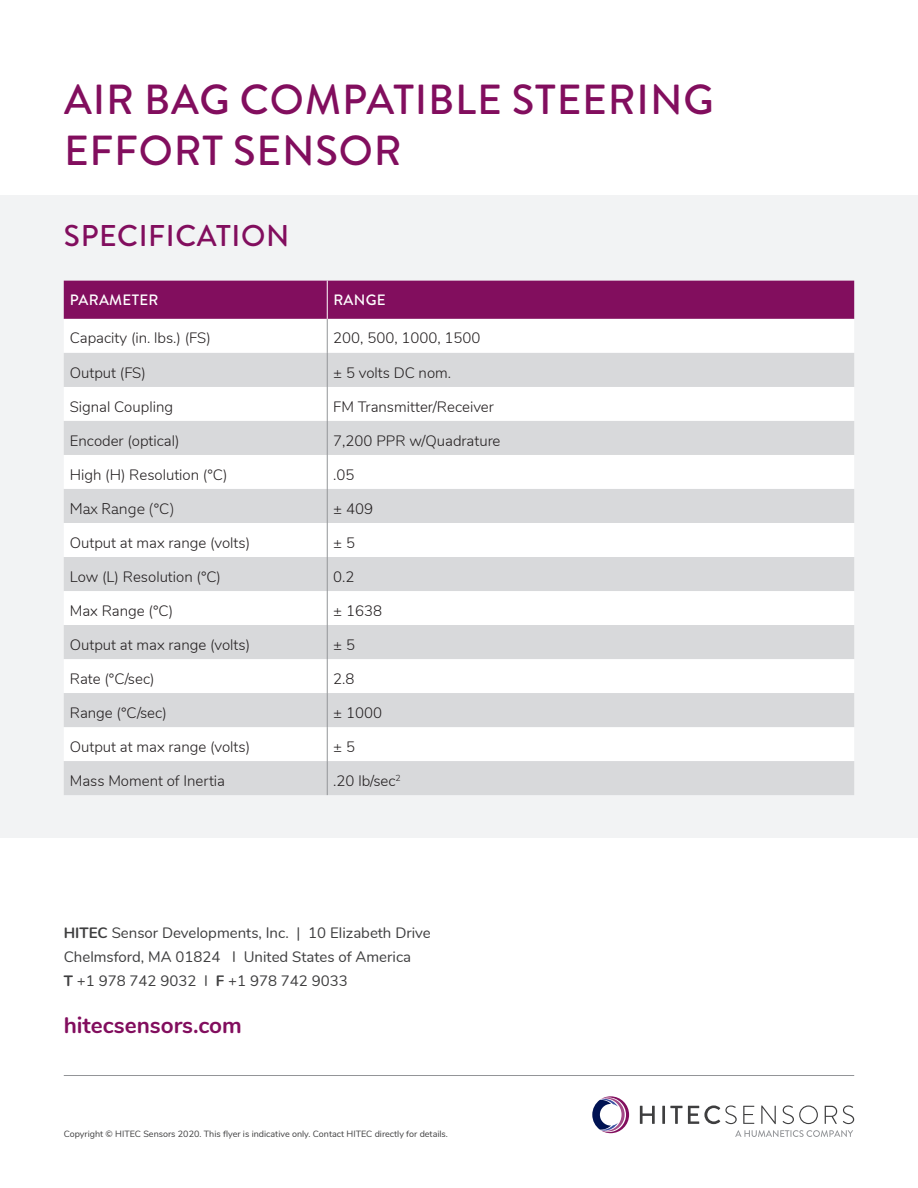
<style>
.page{position:relative;width:918px;height:1188px;background:#fff}
.page>*{position:absolute;margin:0;border:0;box-sizing:border-box;transform-origin:0 0}
.Main_heading{font:500 42px/50.4px "Brandon Grotesque";letter-spacing:.02em;color:#820e5e}
.Secondary_heading{font:500 30px "Brandon Grotesque";letter-spacing:.02em;color:#820e5e}
.t1{font:700 22.5px "Nunito";color:#820e5e}
.Table_text{font:300 15px "Nunito";color:#231f20}
.Address{font:15px "Nunito";color:#3e3e3f}
.Table_title{font:500 15px "Brandon Grotesque";letter-spacing:.02em;color:#fff}
.Table_text-2{font:300 15px "Azo Sans";color:#231f20}
.t2{font:9px "Nunito";color:#3e3e3f}
.s1{font-family:"Nunito"}
.s2{font-weight:700}
</style>
<div class="page">
<div style="left:0;top:196px;width:918px;height:642px;background:#f2f3f4"></div>
<hr style="left:64px;top:1075px;width:790px;height:1px;background:#939598">
<svg style="left:592px;top:1096px;width:37px;height:37px"></svg>
<svg style="left:640px;top:1106px;width:15px;height:18px"></svg>
<hr style="left:662px;top:1106px;width:3px;height:18px;background:#3e3e3f">
<svg style="left:670px;top:1105px;width:67px;height:19px"></svg>
<svg style="left:743px;top:1106px;width:11px;height:18px"></svg>
<svg style="left:761px;top:1105px;width:15px;height:19px"></svg>
<svg style="left:783px;top:1105px;width:35px;height:19px"></svg>
<svg style="left:825px;top:1106px;width:12px;height:18px"></svg>
<svg style="left:843px;top:1105px;width:11px;height:19px"></svg>
<svg style="left:735px;top:1130px;width:118px;height:7px"></svg>
<div style="left:64px;top:281px;width:790px;height:38px;background:#820e5e"></div>
<div style="left:64px;top:319px;width:790px;height:34px;background:#fff"></div>
<svg style="left:64px;top:353px;width:790px;height:136px;fill:#dedfe0"></svg>
<svg style="left:64px;top:489px;width:790px;height:306px;fill:#d8d9db"></svg>
<hr style="left:327px;top:281px;width:1px;height:38px;background:#fff">
<hr style="left:327px;top:319px;width:1px;height:34px;background:#939598">
<hr style="left:327px;top:353px;width:1px;height:34px;background:#939598">
<hr style="left:327px;top:387px;width:1px;height:34px;background:#939598">
<hr style="left:327px;top:421px;width:1px;height:34px;background:#939598">
<hr style="left:327px;top:455px;width:1px;height:34px;background:#939598">
<hr style="left:327px;top:489px;width:1px;height:34px;background:#939598">
<hr style="left:327px;top:523px;width:1px;height:34px;background:#939598">
<hr style="left:327px;top:557px;width:1px;height:34px;background:#939598">
<hr style="left:327px;top:591px;width:1px;height:34px;background:#939598">
<hr style="left:327px;top:625px;width:1px;height:34px;background:#939598">
<hr style="left:327px;top:659px;width:1px;height:34px;background:#939598">
<hr style="left:327px;top:693px;width:1px;height:34px;background:#939598">
<hr style="left:327px;top:727px;width:1px;height:34px;background:#939598">
<hr style="left:327px;top:761px;width:1px;height:34px;background:#939598">
<p class="Main_heading" style="left:64px;top:75px;width:651px">AIR BAG COMPATIBLE STEERING<br>EFFORT SENSOR</p>
<p class="Secondary_heading" style="left:64px;top:215px;width:227px">SPECIFICATION</p>
<p class="Table_title" style="left:70px;top:289px;width:90px">PARAMETER</p>
<p class="Table_title" style="left:333px;top:289px;width:54px">RANGE</p>
<p class="Table_text" style="left:70px;top:327px;width:143px">Capacity (in. lbs.) (FS)</p>
<p class="Table_text" style="left:333px;top:327px;width:149px">200, 500, 1000, 1500</p>
<p class="Table_text" style="left:70px;top:361px;width:78px">Output (FS)</p>
<p class="Table_text" style="left:333px;top:361px;width:119px">± 5 volts DC nom.</p>
<p class="Table_text" style="left:70px;top:395px;width:105px">Signal Coupling</p>
<p class="Table_text" style="left:333px;top:395px;width:162px">FM Transmitter/Receiver</p>
<p class="Table_text" style="left:70px;top:429px;width:111px">Encoder (optical)</p>
<p class="Table_text" style="left:333px;top:429px;width:169px">7,200 PPR w/Quadrature</p>
<p class="Table_text" style="left:70px;top:463px;width:159px">High (H) Resolution (°C)</p>
<p class="Table_text" style="left:333px;top:463px;width:23px">.05</p>
<p class="Table_text-2" style="left:70px;top:498px;width:106px">Max Range (<span class="s1">°C</span>)</p>
<p class="Table_text" style="left:333px;top:497px;width:41px">± 409</p>
<p class="Table_text" style="left:70px;top:531px;width:182px">Output at max range (volts)</p>
<p class="Table_text" style="left:333px;top:531px;width:23px">± 5</p>
<p class="Table_text" style="left:70px;top:565px;width:153px">Low (L) Resolution (°C)</p>
<p class="Table_text" style="left:333px;top:565px;width:23px">0.2</p>
<p class="Table_text" style="left:70px;top:599px;width:105px">Max Range (°C)</p>
<p class="Table_text" style="left:333px;top:599px;width:50px">± 1638</p>
<p class="Table_text" style="left:70px;top:633px;width:182px">Output at max range (volts)</p>
<p class="Table_text" style="left:333px;top:633px;width:23px">± 5</p>
<p class="Table_text" style="left:70px;top:667px;width:87px">Rate (°C/sec)</p>
<p class="Table_text" style="left:333px;top:667px;width:23px">2.8</p>
<p class="Table_text" style="left:70px;top:701px;width:99px">Range (°C/sec)</p>
<p class="Table_text" style="left:333px;top:701px;width:50px">± 1000</p>
<p class="Table_text" style="left:70px;top:735px;width:182px">Output at max range (volts)</p>
<p class="Table_text" style="left:333px;top:735px;width:23px">± 5</p>
<p class="Table_text" style="left:70px;top:769px;width:157px">Mass Moment of Inertia</p>
<p class="Table_text" style="left:333px;top:769px;width:69px">.20 lb/sec<sup>2</sup></p>
<p class="Address" style="left:64px;top:922px;width:368px"><span class="s2">HITEC</span> Sensor Developments, Inc. | 10 Elizabeth Drive</p>
<p class="Address" style="left:64px;top:946px;width:349px">Chelmsford, MA 01824 I United States of America</p>
<p class="Address" style="left:64px;top:970px;width:285px"><span class="s2">T</span> +1 978 742 9032 I <span class="s2">F</span> +1 978 742 9033</p>
<p class="t1" style="left:64px;top:1008px;width:180px">hitecsensors.com</p>
<p class="t2" style="left:64px;top:1127px;width:386px">Copyright © HITEC Sensors 2020. This flyer is indicative only. Contact HITEC directly for details.</p>
</div>
